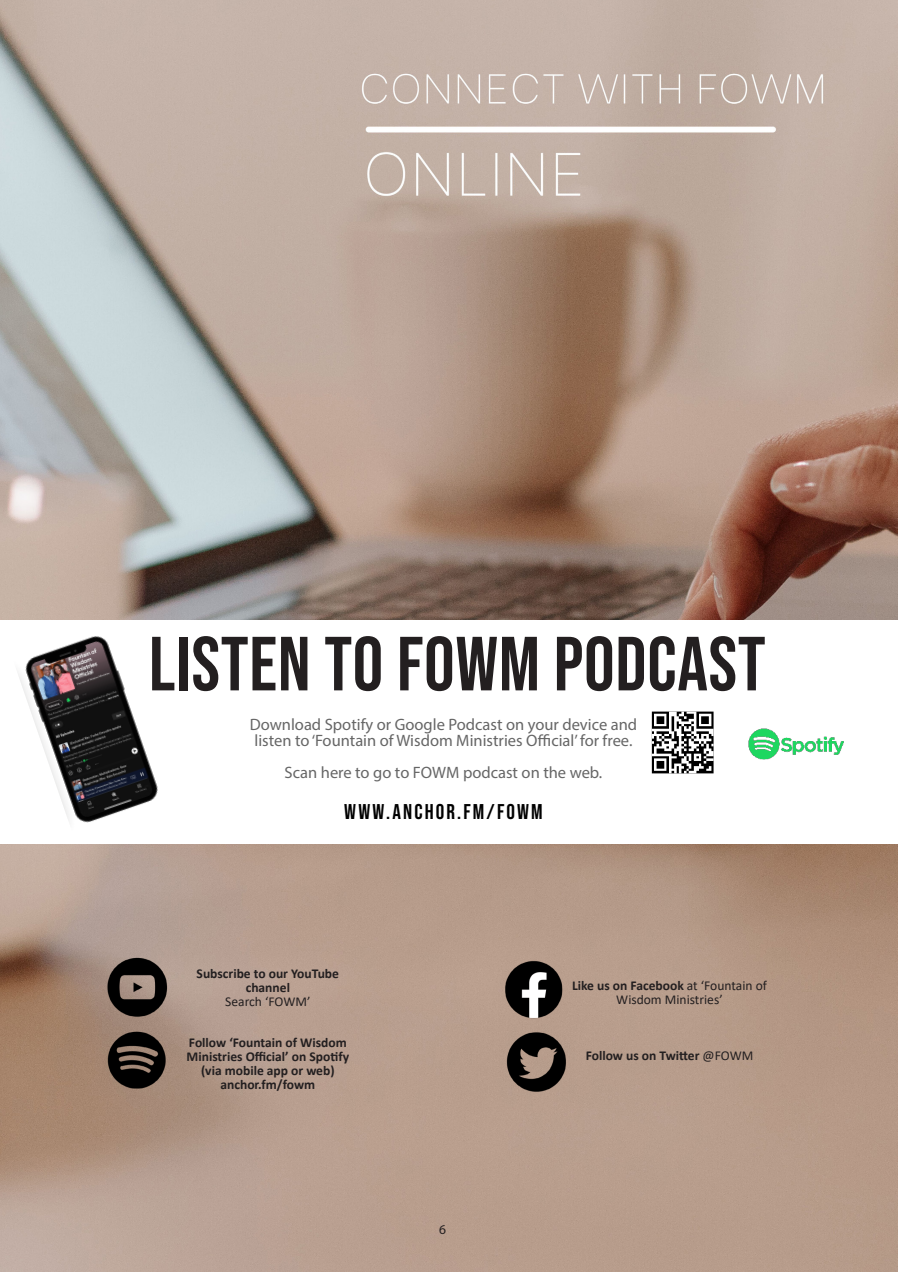
<style>
.page{position:relative;width:902px;height:1272px;background:#fff}
.page>*{position:absolute;margin:0;border:0;box-sizing:border-box;transform-origin:0 0}
.Magazine_Title{font:76.5px "Bebas Neue";letter-spacing:.01em;color:#231f20}
.t1{font:21.3px "Bebas Neue";letter-spacing:.1em;color:#000}
.Caption_Text{font:16.5px/16px "Myriad Pro";color:#666}
.t2{font:700 13.5px/14px "Calibri";color:#231f20;text-align:center}
.t3{font:13.5px/14px "Calibri";color:#231f20;text-align:center}
.t4{font:13.5px "Myriad Pro";color:#231f20}
.s1{font-weight:700}
.s2{font-weight:400}
</style>
<div class="page">
<img style="left:0;top:0;width:897px;height:1272px">
<div style="left:0;top:620px;width:897px;height:223px;background:#fff"></div>
<img style="left:4px;top:600px;width:183px;height:270px">
<img style="left:748px;top:728px;width:96px;height:32px">
<img style="left:651px;top:711px;width:63px;height:63px">
<img style="left:90px;top:947px;width:101px;height:65px">
<img style="left:485px;top:1016px;width:101px;height:93px">
<img style="left:489px;top:947px;width:101px;height:93px">
<img style="left:90px;top:1012px;width:101px;height:93px">
<p class="Magazine_Title" style="left:149px;top:621px;width:618px">LISTEN TO FOWM PODCAST</p>
<p class="Caption_Text" style="left:250px;top:716px;width:389px">Download Spotify or Google Podcast on your device and listen to ‘Fountain of Wisdom Ministries Official’ for free.</p>
<p class="Caption_Text" style="left:285px;top:764px;width:319px">Scan here to go to FOWM podcast on the web.</p>
<p class="t1" style="left:344px;top:800px;width:200px">WWW.ANCHOR.FM/FOWM</p>
<p class="t2" style="left:197px;top:966px;width:144px">Subscribe to our YouTube channel</p>
<p class="t3" style="left:225px;top:994px;width:87px">Search ‘FOWM’</p>
<p class="t2" style="left:187px;top:1036px;width:164px">Follow ‘Fountain of Wisdom<br>Ministries Official’ on Spotify (via mobile app or web) anchor.fm/fowm</p>
<p class="t4" style="left:439px;top:1221px;width:8px">6</p>
<p class="t3" style="left:572px;top:978px;width:196px"><span class="s1">Like us on Facebook</span> at ‘Fountain of<br>Wisdom Ministries’</p>
<p class="t2" style="left:586px;top:1048px;width:169px">Follow us on Twitter <span class="s2">@FOWM</span></p>
</div>
